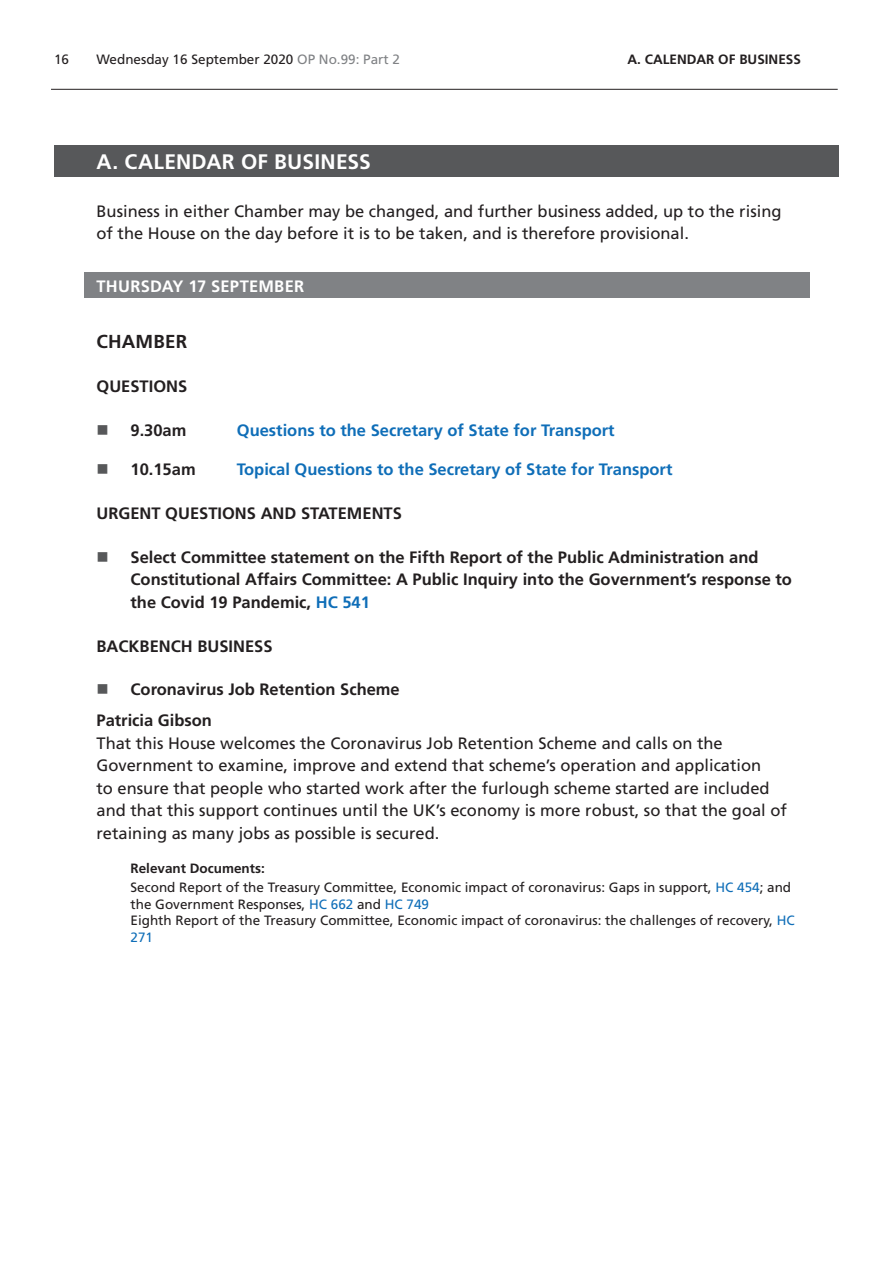
<style>
.page{position:relative;width:893px;height:1263px;background:#fff}
.page>*{position:absolute;margin:0;border:0;box-sizing:border-box;transform-origin:0 0}
.Heading1Grey{font:700 21px "Frutiger LT Std";letter-spacing:.01em;color:#fff}
.FbaLocation{font:700 18.75px "Frutiger LT Std";letter-spacing:.01em;color:#231f20}
.t1{font:16.5px/22.5px "Frutiger LT Std";color:#231f20}
.BoldCaps{font:700 16.5px/22.5px "Frutiger LT Std";color:#231f20}
.t2{font:700 16.5px "Frutiger LT Std";color:#0f6eb8}
.Heading2Grey{font:700 16.5px "Frutiger LT Std";letter-spacing:.015em;color:#fff}
.MotionSponsor{font:700 16.5px "Frutiger LT Std";color:#231f20}
.NotesText{font:13.5px/16.5px "Frutiger LT Std";color:#231f20}
.NotesTag{font:700 13.5px "Frutiger LT Std";color:#231f20}
.s1{color:#808285}
.s2{color:#0f6eb8}
</style>
<div class="page">
<hr style="left:51px;top:89px;width:787px;height:1px;background:#231f20">
<div style="left:54px;top:146px;width:785px;height:31px;background:#57585a"></div>
<div style="left:84px;top:273px;width:725px;height:25px;background:#808285"></div>
<p class="NotesText" style="left:54px;top:51px;width:17px">16</p>
<p class="NotesText" style="left:97px;top:51px;width:305px">Wednesday 16 September 2020 <span class="s1">OP No.99: Part 2</span></p>
<p class="NotesTag" style="left:628px;top:52px;width:36px">A. Calendar</p>
<p class="NotesTag" style="left:718px;top:52px;width:38px">of Business</p>
<h2 class="Heading1Grey" style="left:97px;top:149px;width:276px">A. CALENDAR OF BUSINESS</h2>
<p class="t1" style="left:97px;top:200px;width:686px">Business in either Chamber may be changed, and further business added, up to the rising of the House on the day before it is to be taken, and is therefore provisional.</p>
<h2 class="Heading2Grey" style="left:97px;top:276px;width:209px">THURSDAY 17 SEPTEMBER</h2>
<p class="FbaLocation" style="left:97px;top:331px;width:92px">CHAMBER</p>
<p class="BoldCaps" style="left:97px;top:375px;width:92px">QUESTIONS</p>
<p class="BoldCaps" style="left:131px;top:419px;width:57px">9.30am</p>
<p class="t2" style="left:237px;top:420px;width:379px">Questions to the Secretary of State for Transport</p>
<p class="BoldCaps" style="left:131px;top:458px;width:67px">10.15am</p>
<p class="t2" style="left:237px;top:460px;width:437px">Topical Questions to the Secretary of State for Transport</p>
<p class="BoldCaps" style="left:97px;top:502px;width:307px">URGENT QUESTIONS AND STATEMENTS</p>
<p class="BoldCaps" style="left:131px;top:546px;width:663px">Select Committee statement on the Fifth Report of the Public Administration and<br>Constitutional Affairs Committee: A Public Inquiry into the Government’s response to the Covid 19 Pandemic, <span class="s2">HC 541</span></p>
<p class="BoldCaps" style="left:97px;top:635px;width:178px">BACKBENCH BUSINESS</p>
<p class="BoldCaps" style="left:131px;top:678px;width:271px">Coronavirus Job Retention Scheme</p>
<p class="MotionSponsor" style="left:97px;top:711px;width:117px">Patricia Gibson</p>
<p class="t1" style="left:97px;top:732px;width:692px">That this House welcomes the Coronavirus Job Retention Scheme and calls on the Government to examine, improve and extend that scheme’s operation and application<br>to ensure that people who started work after the furlough scheme started are included and that this support continues until the UK’s economy is more robust, so that the goal of retaining as many jobs as possible is secured.</p>
<p class="NotesTag" style="left:131px;top:860px;width:136px">Relevant Documents:</p>
<p class="NotesText" style="left:131px;top:879px;width:662px">Second Report of the Treasury Committee, Economic impact of coronavirus: Gaps in support, <span class="s2">HC 454</span>; and the Government Responses, <span class="s2">HC 662</span> and <span class="s2">HC 749</span></p>
<p class="NotesText" style="left:131px;top:912px;width:666px">Eighth Report of the Treasury Committee, Economic impact of coronavirus: the challenges of recovery, <span class="s2">HC<br>271</span></p>
</div>
